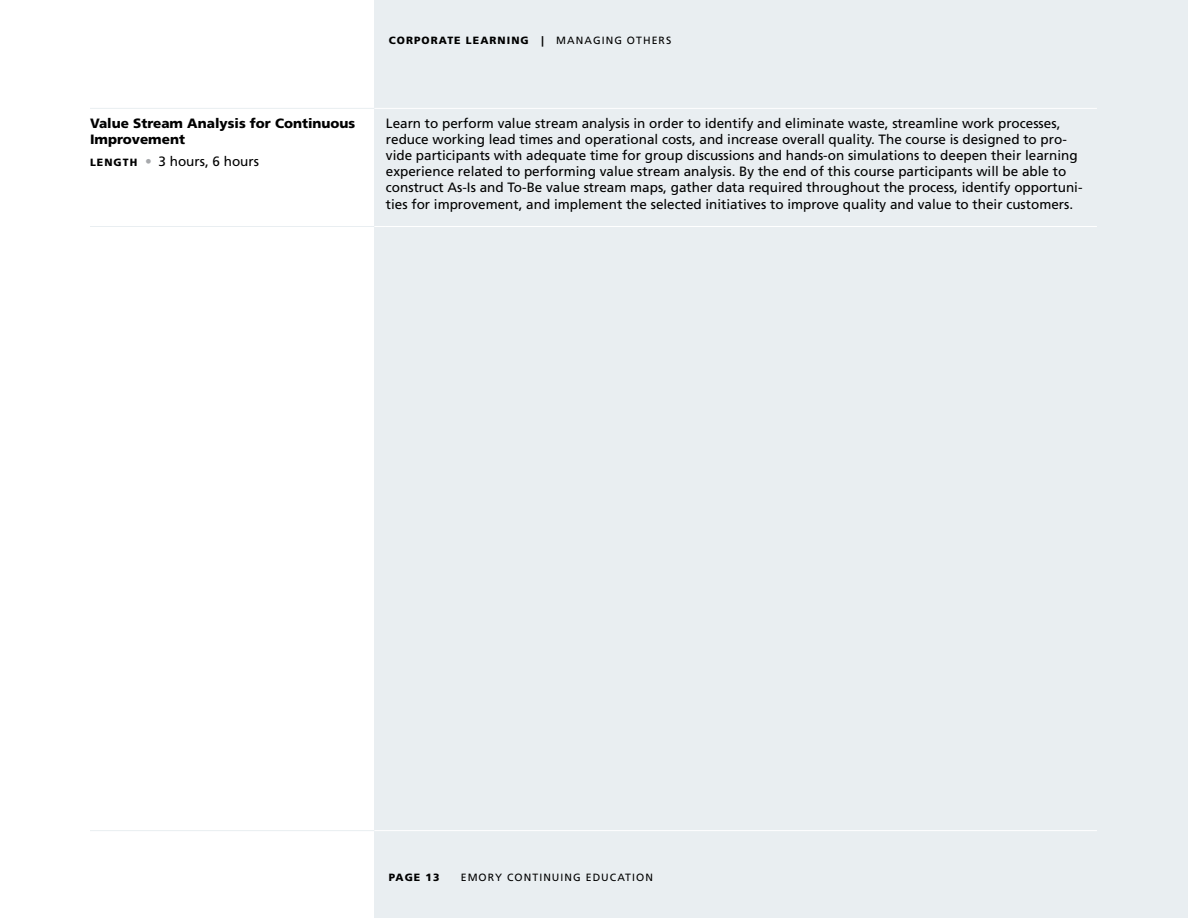
<style>
.page{position:relative;width:1188px;height:918px;background:#fff}
.page>*{position:absolute;margin:0;border:0;box-sizing:border-box;transform-origin:0 0}
.t1{font:13.5px/16.2px "Frutiger LT Std";color:#000}
.t2{font:900 13.5px/16.2px "Frutiger LT Std";color:#000}
.t3{font:900 10.5px "Frutiger LT Std";letter-spacing:.1em;color:#000}
.t4{font:10.5px "Frutiger LT Std";letter-spacing:.1em;color:#000}
.s1{font-weight:900;font-size:10.5px}
.s2{font-weight:300;color:#a7a9ac}
.s3{font-weight:400}
</style>
<div class="page">
<div style="left:374px;top:0;width:814px;height:918px;background:#e9eef1"></div>
<hr style="left:386px;top:108px;width:711px;height:1px;background:#fff">
<hr style="left:386px;top:226px;width:711px;height:1px;background:#fff">
<hr style="left:386px;top:830px;width:711px;height:1px;background:#fff">
<hr style="left:90px;top:108px;width:284px;height:1px;background:#e9eef1">
<hr style="left:90px;top:226px;width:284px;height:1px;background:#e9eef1">
<hr style="left:90px;top:830px;width:284px;height:1px;background:#e9eef1">
<svg style="left:374px;top:108px;width:12px;height:1px"></svg>
<svg style="left:374px;top:226px;width:12px;height:1px"></svg>
<svg style="left:374px;top:830px;width:12px;height:1px"></svg>
<p class="t2" style="left:90px;top:115px;width:267px">Value Stream Analysis for Continuous<br>Improvement</p>
<p class="t1" style="left:90px;top:153px;width:171px"><span class="s1">LENGTH</span> <span class="s2">•</span> 3 hours, 6 hours</p>
<p class="t3" style="left:389px;top:34px;width:284px">CORPORATE LEARNING | <span class="s3">MANAGING OTHERS</span></p>
<p class="t1" style="left:386px;top:115px;width:698px">Learn to perform value stream analysis in order to identify and eliminate waste, streamline work processes, reduce working lead times and operational costs, and increase overall quality. The course is designed to pro&shy;vide participants with adequate time for group discussions and hands-on simulations to deepen their learning experience related to performing value stream analysis. By the end of this course participants will be able to construct As-Is and To-Be value stream maps, gather data required throughout the process, identify opportuni&shy;ties for improvement, and implement the selected initiatives to improve quality and value to their customers.</p>
<p class="t3" style="left:389px;top:871px;width:52px">PAGE 13</p>
<p class="t4" style="left:461px;top:871px;width:194px">EMORY CONTINUING EDUCATION</p>
</div>
